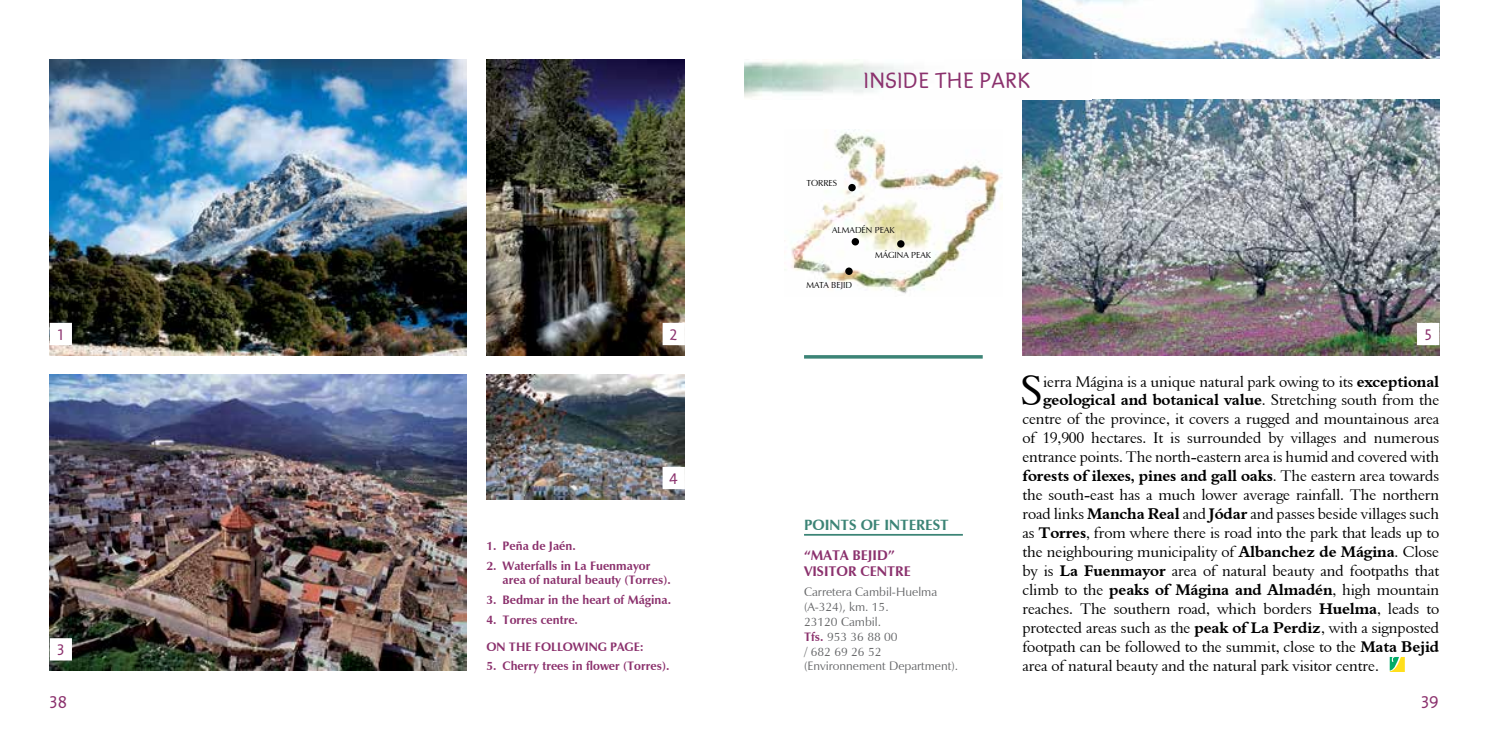
<style>
.page{position:relative;width:1489px;height:745px;background:#fff}
.page>*{position:absolute;margin:0;border:0;box-sizing:border-box;transform-origin:0 0}
.t1{font:43.23px "Aldine 401 BT Roman A";color:#000}
.t2{font:22.75px "Edifice Classic";color:#8b316d}
.t3{font:19.25px "Edifice Classic";color:#8b316d}
.t4{font:17.5px "Edifice Classic";color:#8b316d}
.t5{font:15.75px/18.9px "Aldine 401 BT Roman A";letter-spacing:-.01em;color:#000;text-align:justify}
.t6{font:15.75px "Aldine 401 BT Bold A";letter-spacing:-.01em;color:#000}
.t7{font:15.75px "Edifice Classic";color:#8b316d}
.t8{font:700 14.88px "Zapf Humanist 601 BT";color:#3c8476}
.t9{font:700 14px/16.6px "Zapf Humanist 601 BT";color:#8b316d}
.t10{font:700 12.25px/14.7px "Zapf Humanist 601 BT";color:#8b316d}
.t11{font:12.25px/14.9px "Zapf Humanist 601 BT";color:#636466}
.t12{font:8.75px "Zapf Humanist 601 BT";color:#000}
.s1{color:#3c8476}
.s2{font-weight:700;color:#8b316d}
.s3{font-family:"Aldine 401 BT Bold A"}
.s4{font-family:"Aldine 401 BT Roman A"}
</style>
<div class="page">
<img style="left:1022px;top:0;width:417px;height:355px">
<div style="left:1417px;top:323px;width:21px;height:21px;background:#fff"></div>
<div style="left:1416px;top:322px;width:23px;height:23px;border:2px solid #fff"></div>
<hr style="left:804px;top:533px;width:158px;height:2px;background:#3c8476">
<svg style="left:744px;top:60px;width:695px;height:39px"></svg>
<img style="left:784px;top:129px;width:218px;height:165px">
<div style="left:848px;top:184px;width:7px;height:7px;background:#000;border-radius:50%"></div>
<div style="left:845px;top:267px;width:7px;height:8px;background:#000;border-radius:50%"></div>
<div style="left:851px;top:238px;width:8px;height:7px;background:#000;border-radius:50%"></div>
<div style="left:897px;top:240px;width:7px;height:7px;background:#000;border-radius:50%"></div>
<hr style="left:804px;top:355px;width:178px;height:3px;background:#3c8476">
<img style="left:50px;top:60px;width:416px;height:295px">
<img style="left:486px;top:60px;width:198px;height:295px">
<img style="left:50px;top:375px;width:416px;height:295px">
<img style="left:486px;top:375px;width:198px;height:123px">
<div style="left:50px;top:323px;width:21px;height:21px;background:#fff"></div>
<div style="left:663px;top:323px;width:21px;height:21px;background:#fff"></div>
<div style="left:662px;top:322px;width:23px;height:23px;border:2px solid #fff"></div>
<div style="left:50px;top:638px;width:21px;height:21px;background:#fff"></div>
<div style="left:50px;top:637px;width:22px;height:23px;border:2px solid #fff"></div>
<div style="left:663px;top:467px;width:21px;height:21px;background:#fff"></div>
<div style="left:662px;top:466px;width:23px;height:23px;border:2px solid #fff"></div>
<svg style="left:1389px;top:657px;width:15px;height:14px"></svg>
<h2 class="t2" style="left:863px;top:61px;width:168px">INSIDE THE PARK</h2>
<p class="t3" style="left:804px;top:64px;width:314px"><span class="s1">RECORRIDO 1:</span> LA SIERRA DE CAZORLA</p>
<p class="t12" style="left:806px;top:177px;width:32px">TORRES</p>
<p class="t12" style="left:832px;top:224px;width:64px">ALMADÉN PEAK</p>
<p class="t12" style="left:875px;top:249px;width:57px">MÁGINA PEAK</p>
<p class="t7" style="left:58px;top:321px;width:7px">1</p>
<p class="t7" style="left:670px;top:321px;width:9px">2</p>
<p class="t7" style="left:57px;top:636px;width:9px">3</p>
<p class="t7" style="left:669px;top:465px;width:10px">4</p>
<p class="t10" style="left:486px;top:538px;width:91px">1. Peña de Jaén.</p>
<p class="t10" style="left:502px;top:557px;width:170px;text-indent:-16px">2. Waterfalls in La Fuenmayor area of natural beauty (Torres).</p>
<p class="t10" style="left:486px;top:592px;width:186px">3. Bedmar in the heart of Mágina.</p>
<p class="t10" style="left:486px;top:611px;width:93px">4. Torres centre.</p>
<p class="t10" style="left:486px;top:638px;width:159px">ON THE FOLLOWING PAGE:</p>
<p class="t10" style="left:486px;top:658px;width:184px">5. Cherry trees in flower (Torres).</p>
<p class="t12" style="left:806px;top:279px;width:47px">MATA BEJID</p>
<p class="t8" style="left:804px;top:516px;width:146px">POINTS OF INTEREST</p>
<p class="t9" style="left:804px;top:546px;width:108px">“MATA BEJID”<br>VISITOR CENTRE</p>
<p class="t11" style="left:804px;top:584px;width:156px">Carretera Cambil-Huelma (A-324), km. 15.<br>23120 Cambil.<br><span class="s2">Tfs.</span> 953 36 88 00<br>/ 682 69 26 52 (Environnement Department).</p>
<p class="t7" style="left:1424px;top:321px;width:9px">5</p>
<h1 class="t1" style="left:1020px;top:364px;width:25px">S</h1>
<p class="t5" style="left:1043px;top:372px;width:397px">ierra Mágina is a unique natural park owing to its <span class="s3">exceptional</span></p>
<p class="t6" style="left:1043px;top:390px;width:397px">geological and botanical value<span class="s4">. Stretching south from the</span></p>
<p class="t5" style="left:1022px;top:409px;width:418px">centre of the province, it covers a rugged and mountainous area of 19,900 hectares. It is surrounded by villages and numerous entrance points. The north-eastern area is humid and covered with</p>
<p class="t6" style="left:1022px;top:465px;width:418px">forests of ilexes, pines and gall oaks<span class="s4">. The eastern area towards</span></p>
<p class="t5" style="left:1022px;top:485px;width:418px">the south-east has a much lower average rainfall. The northern road links <span class="s3">Mancha Real</span> and <span class="s3">Jódar</span> and passes beside villages such as <span class="s3">Torres</span>, from where there is road into the park that leads up to the neighbouring municipality of <span class="s3">Albanchez de Mágina</span>. Close by is <span class="s3">La Fuenmayor</span> area of natural beauty and footpaths that climb to the <span class="s3">peaks of Mágina and Almadén</span>, high mountain reaches. The southern road, which borders <span class="s3">Huelma</span>, leads to protected areas such as the <span class="s3">peak of La Perdiz</span>, with a signposted footpath can be followed to the summit, close to the <span class="s3">Mata Bejid </span>area of natural beauty and the natural park visitor centre.</p>
<p class="t4" style="left:50px;top:687px;width:19px">38</p>
<p class="t4" style="left:1420px;top:687px;width:20px">39</p>
</div>
